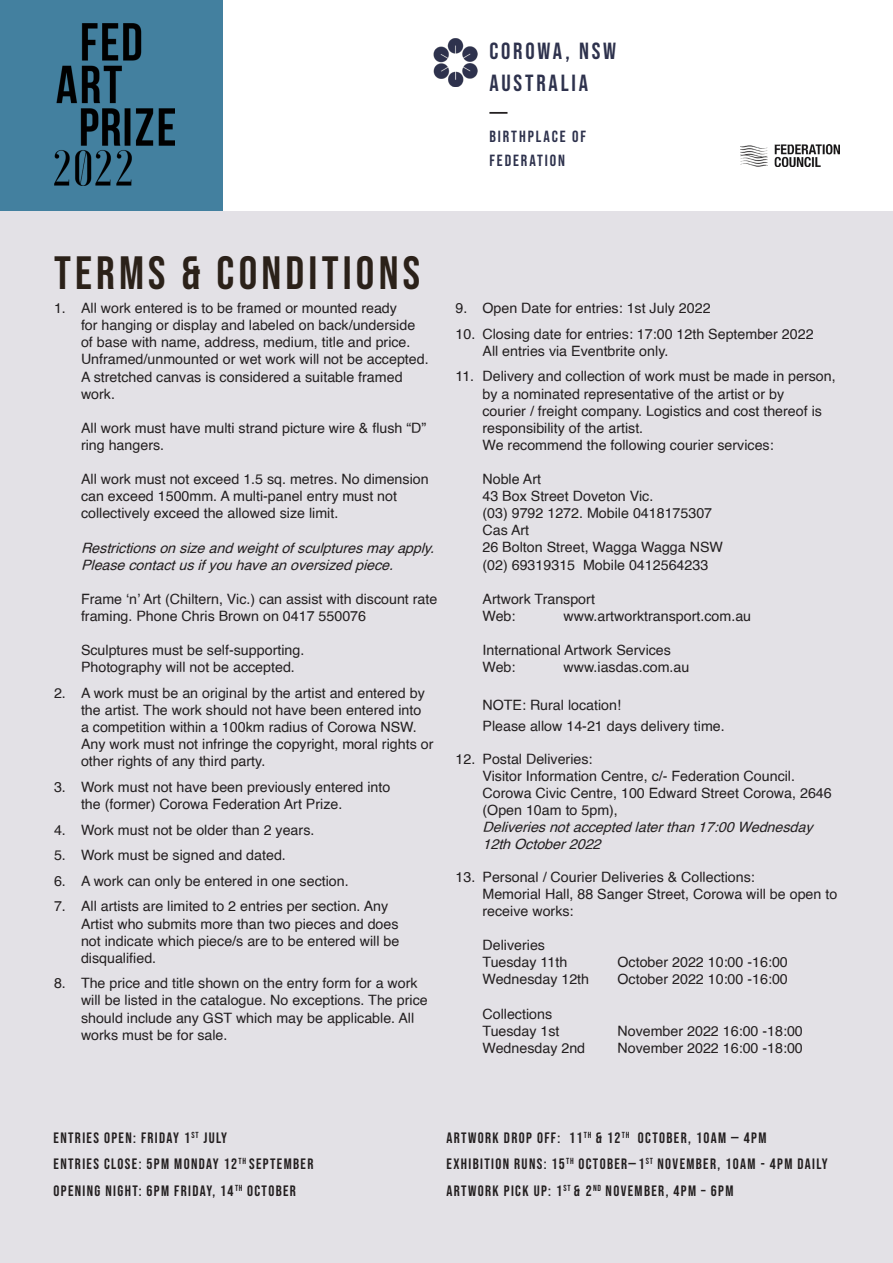
<style>
.page{position:relative;width:893px;height:1263px;background:#e3e1e6}
.page>*{position:absolute;margin:0;border:0;box-sizing:border-box;transform-origin:0 0}
.t1{font:46.5px "Bebas Neue";letter-spacing:.09em;color:#2b2119}
.t2{font:23.25px/32px "Bebas Neue";letter-spacing:.12em;color:#2e324d}
.t3{font:16.05px/24.5px "Bebas Neue";letter-spacing:.12em;color:#2e324d}
.t4{font:15px/26.5px "Bebas Neue";letter-spacing:.09em;color:#231f20}
.t5{font:14.25px/17.1px "Helvetica";color:#231f20}
.t6{font:italic 14.25px/17.1px "Helvetica";color:#231f20}
.s1{font-style:italic}
</style>
<div class="page">
<div style="left:200px;top:0;width:693px;height:210px;background:#fff"></div>
<div style="left:0;top:0;width:223px;height:210px;background:#43809f"></div>
<img style="left:433px;top:38px;width:45px;height:48px">
<svg style="left:489px;top:112px;width:18px;height:2px"></svg>
<img style="left:741px;top:144px;width:98px;height:22px">
<img style="left:54px;top:23px;width:120px;height:163px">
<h2 class="t2" style="left:489px;top:35px;width:128px">COROWA, NSW<br>AUSTRALIA</h2>
<p class="t3" style="left:489px;top:124px;width:98px">BIRTHPLACE OF<br>FEDERATION</p>
<h1 class="t1" style="left:54px;top:247px;width:368px">TERMS &amp; CONDITIONS</h1>
<p class="t5" style="left:81px;top:300px;width:349px;text-indent:-27px">1. All work entered is to be framed or mounted ready<br>for hanging or display and labeled on back/underside of base with name, address, medium, title and price.<br>Unframed/unmounted or wet work will not be accepted.<br>A stretched canvas is considered a suitable framed work.</p>
<p class="t5" style="left:81px;top:420px;width:347px">All work must have multi strand picture wire &amp; flush “D” ring hangers.</p>
<p class="t5" style="left:81px;top:471px;width:349px">All work must not exceed 1.5 sq. metres. No dimension can exceed 1500mm. A multi-panel entry must not collectively exceed the allowed size limit.</p>
<p class="t6" style="left:81px;top:539px;width:361px">Restrictionsonsizeandweightofsculpturesmayapply.<br>Pleasecontactusifyouhaveanoversizedpiece.</p>
<p class="t5" style="left:81px;top:591px;width:358px">Frame ‘n’ Art (Chiltern, Vic.) can assist with discount rate framing. Phone Chris Brown on 0417 550076</p>
<p class="t5" style="left:81px;top:642px;width:225px">Sculptures must be self-supporting.<br>Photography will not be accepted.</p>
<p class="t5" style="left:81px;top:685px;width:354px;text-indent:-27px">2. A work must be an original by the artist and entered by the artist. The work should not have been entered into<br>a competition within a 100km radius of Corowa NSW.<br>Any work must not infringe the copyright, moral rights or other rights of any third party.</p>
<p class="t5" style="left:81px;top:779px;width:311px;text-indent:-27px">3. Work must not have been previously entered into the (former) Corowa Federation Art Prize.</p>
<p class="t5" style="left:54px;top:821px;width:262px">4. Work must not be older than 2 years.</p>
<p class="t5" style="left:54px;top:847px;width:233px">5. Work must be signed and dated.</p>
<p class="t5" style="left:54px;top:873px;width:296px">6. A work can only be entered in one section.</p>
<p class="t5" style="left:81px;top:898px;width:320px;text-indent:-27px">7. All artists are limited to 2 entries per section. Any Artist who submits more than two pieces and does not indicate which piece/s are to be entered will be disqualified.</p>
<p class="t5" style="left:81px;top:975px;width:348px;text-indent:-27px">8. The price and title shown on the entry form for a work will be listed in the catalogue. No exceptions. The price should include any GST which may be applicable. All works must be for sale.</p>
<p class="t5" style="left:455px;top:300px;width:257px">9. Open Date for entries: 1st July 2022</p>
<p class="t5" style="left:482px;top:326px;width:333px;text-indent:-27px">10. Closing date for entries: 17:00 12th September 2022<br>All entries via Eventbrite only.</p>
<p class="t5" style="left:482px;top:368px;width:355px;text-indent:-27px">11. Delivery and collection of work must be made in person, by a nominated representative of the artist or by<br>courier / freight company. Logistics and cost thereof is responsibility of the artist.<br>We recommend the following courier services:</p>
<p class="t5" style="left:482px;top:471px;width:242px">Noble Art<br>43 Box Street Doveton Vic.<br>(03) 9792 1272. Mobile 0418175307<br>Cas Art<br>26 Bolton Street, Wagga Wagga NSW (02) 69319315 Mobile 0412564233</p>
<p class="t5" style="left:482px;top:591px;width:114px">Artwork Transport<br>Web:</p>
<p class="t5" style="left:563px;top:608px;width:189px">www.artworktransport.com.au</p>
<p class="t5" style="left:482px;top:642px;width:190px">International Artwork Services<br>Web:</p>
<p class="t5" style="left:563px;top:659px;width:127px">www.iasdas.com.au</p>
<p class="t5" style="left:482px;top:695px;width:244px;line-height:21px">NOTE: Rural location!<br>Please allow 14-21 days delivery time.</p>
<p class="t5" style="left:482px;top:751px;width:351px;text-indent:-27px">12. Postal Deliveries:<br>Visitor Information Centre, c/- Federation Council.<br>Corowa Civic Centre, 100 Edward Street Corowa, 2646 (Open 10am to 5pm), <span class="s1">Deliveriesnotacceptedlaterthan17:00Wednesday 12thOctober2022</span></p>
<p class="t5" style="left:482px;top:869px;width:356px;text-indent:-27px">13. Personal / Courier Deliveries &amp; Collections:<br>Memorial Hall, 88 Sanger Street, Corowa will be open to receive works:</p>
<p class="t5" style="left:482px;top:937px;width:86px">Deliveries<br>Tuesday 11th</p>
<p class="t5" style="left:617px;top:954px;width:172px">October 2022 10:00 -16:00</p>
<p class="t5" style="left:482px;top:971px;width:108px">Wednesday 12th</p>
<p class="t5" style="left:617px;top:971px;width:172px">October 2022 10:00 -16:00</p>
<p class="t5" style="left:482px;top:1005px;width:79px">Collections<br>Tuesday 1st</p>
<p class="t5" style="left:617px;top:1023px;width:187px">November 2022 16:00 -18:00</p>
<p class="t5" style="left:482px;top:1040px;width:104px">Wednesday 2nd</p>
<p class="t5" style="left:617px;top:1040px;width:187px">November 2022 16:00 -18:00</p>
<p class="t4" style="left:54px;top:1124px;width:261px">ENTRIES OPEN: FRIDAY 1<sup>ST</sup> JULY<br>ENTRIES CLOSE: 5PM MONDAY 12<sup>TH</sup> SEPTEMBER<br>OPENING NIGHT: 6PM FRIDAY, 14<sup>TH</sup> OCTOBER</p>
<p class="t4" style="left:447px;top:1124px;width:383px">ARTWORK DROP OFF: 11<sup>TH</sup> &amp; 12<sup>TH</sup> OCTOBER, 10AM — 4PM<br>EXHIBITION RUNS: 15<sup>TH</sup> OCTOBER—1<sup>ST</sup> NOVEMBER, 10AM - 4PM DAILY<br>ARTWORK PICK UP: 1<sup>ST</sup> &amp; 2<sup>ND</sup> NOVEMBER, 4PM – 6PM</p>
</div>
